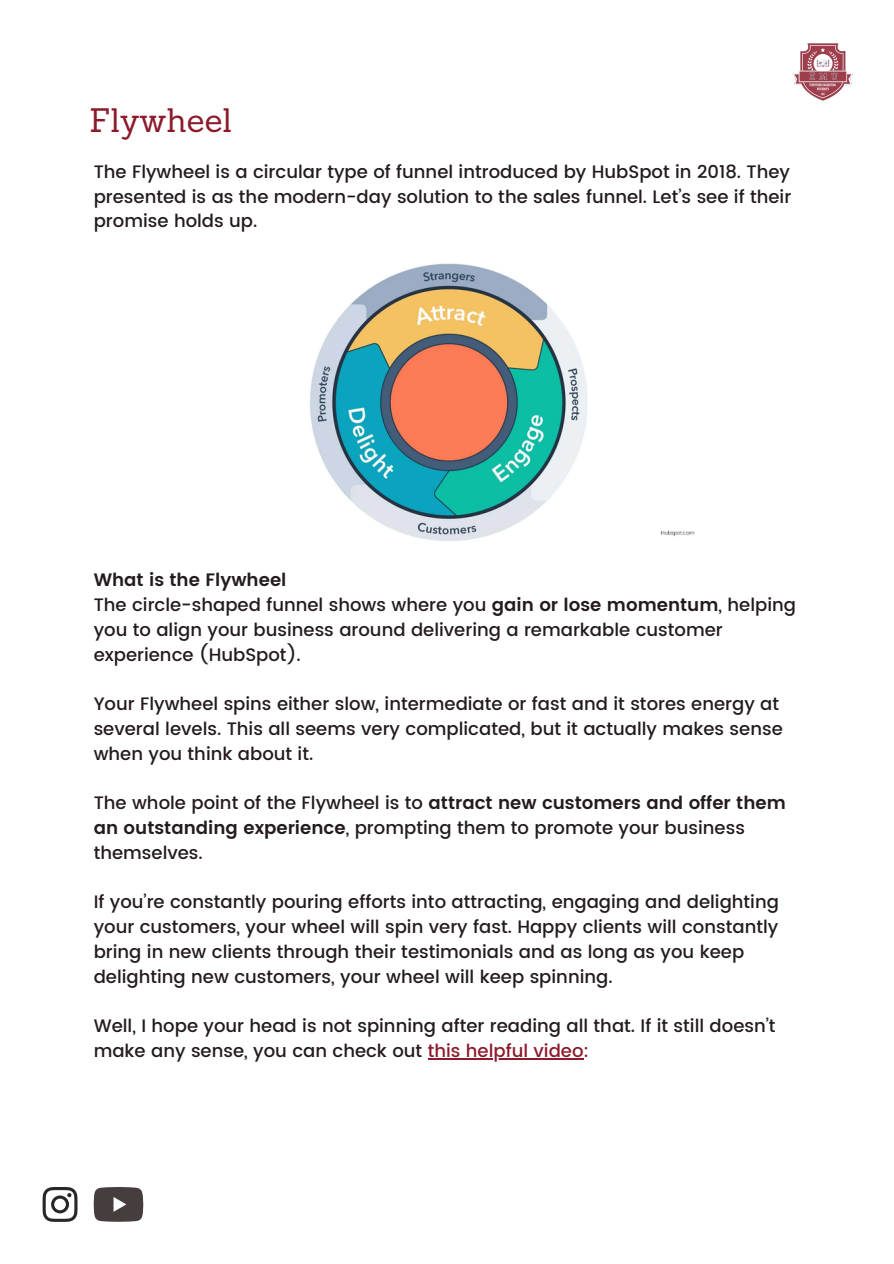
<style>
.page{position:relative;width:894px;height:1264px;background:#fff}
.page>*{position:absolute;margin:0;border:0;box-sizing:border-box;transform-origin:0 0}
.t1{font:33px "Sanchez";color:#8c1a2b}
.t2{font:500 18px/24.8px "Poppins";color:#241b1c}
.t3{font:600 18px "Poppins";color:#241b1c}
.s1{font-weight:600}
.s2{color:#8c1a2b}
</style>
<div class="page">
<img style="left:793px;top:43px;width:59px;height:58px">
<svg style="left:43px;top:1187px;width:34px;height:34px"></svg>
<svg style="left:94px;top:1187px;width:49px;height:34px;background:#575051"></svg>
<img style="left:310px;top:263px;width:385px;height:278px">
<hr style="left:427px;top:1058px;width:156px;height:1px;background:#8c1a2b">
<p class="t1" style="left:89px;top:99px;width:144px">Flywheel</p>
<p class="t2" style="left:94px;top:159px;width:699px;text-align:justify">The Flywheel is a circular type of funnel introduced by HubSpot in 2018. They presented is as the modern-day solution to the sales funnel. Let’s see if their promise holds up.</p>
<p class="t3" style="left:94px;top:569px;width:194px">What is the Flywheel</p>
<p class="t2" style="left:94px;top:592px;width:703px">The circle-shaped funnel shows where you <span class="s1">gain or lose momentum</span>, helping you to align your business around delivering a remarkable customer experience (HubSpot).</p>
<p class="t2" style="left:94px;top:691px;width:690px">Your Flywheel spins either slow, intermediate or fast and it stores energy at several levels. This all seems very complicated, but it actually makes sense when you think about it.</p>
<p class="t2" style="left:94px;top:790px;width:693px">The whole point of the Flywheel is to <span class="s1">attract new customers and offer them an outstanding experience</span>, prompting them to promote your business themselves.</p>
<p class="t2" style="left:94px;top:889px;width:686px">If you’re constantly pouring efforts into attracting, engaging and delighting your customers, your wheel will spin very fast. Happy clients will constantly bring in new clients through their testimonials and as long as you keep delighting new customers, your wheel will keep spinning.</p>
<p class="t2" style="left:94px;top:1013px;width:683px">Well, I hope your head is not spinning after reading all that. If it still doesn’t make any sense, you can check out <span class="s2">this helpful video:</span></p>
</div>
